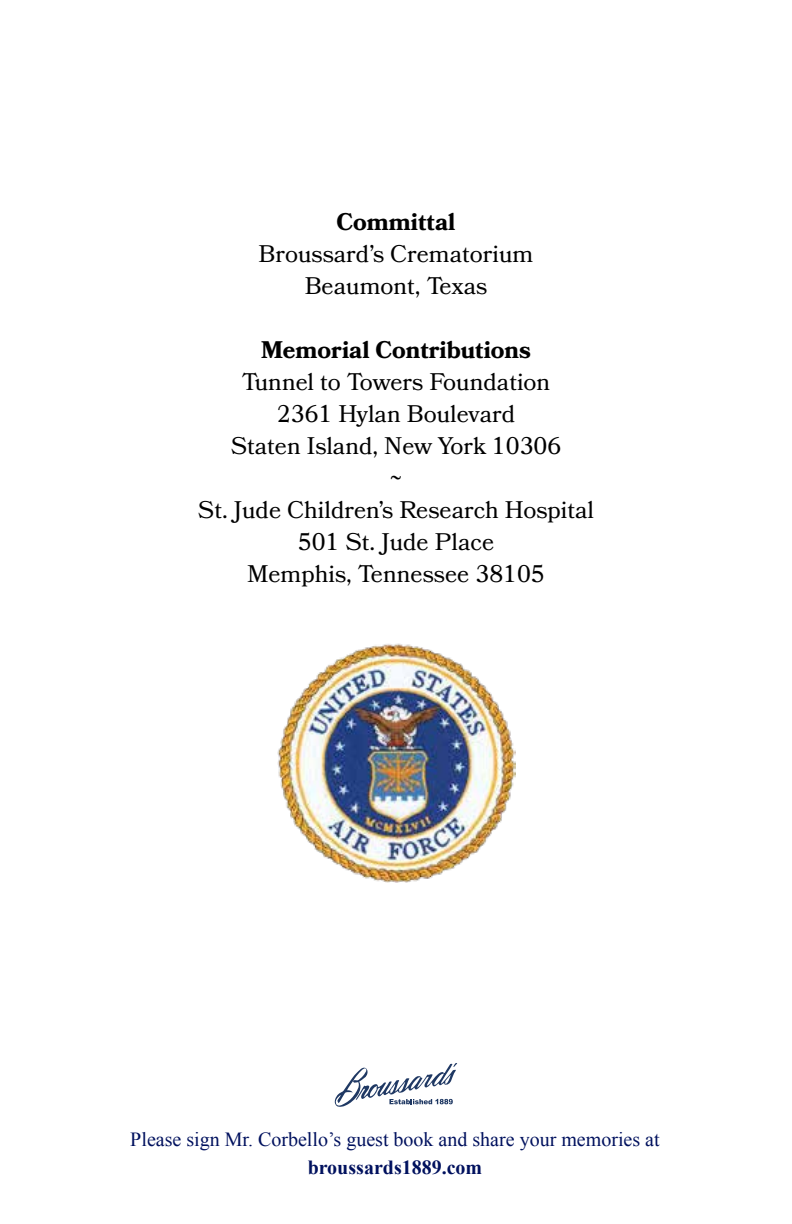
<style>
.page{position:relative;width:792px;height:1224px;background:#fff}
.page>*{position:absolute;margin:0;border:0;box-sizing:border-box;transform-origin:0 0}
.t1{font:24px/32px "Bookmania";color:#000;text-align:center}
.t2{font:700 24px "Bookmania";color:#000}
.t3{font:20px "Times New Roman";color:#00115e}
.t4{font:700 20px "Times New Roman";color:#00115e}
</style>
<div class="page">
<svg style="left:335px;top:1063px;width:122px;height:44px"></svg>
<img style="left:277px;top:643px;width:239px;height:239px">
<p class="t2" style="left:337px;top:208px;width:120px">Committal</p>
<p class="t1" style="left:259px;top:238px;width:276px">Broussard’s Crematorium<br>Beaumont, Texas</p>
<p class="t2" style="left:261px;top:336px;width:271px">Memorial Contributions</p>
<p class="t1" style="left:198px;top:366px;width:398px">Tunnel to Towers Foundation<br>2361 Hylan Boulevard<br>Staten Island, New York 10306<br>~<br>St. Jude Children’s Research Hospital<br>501 St. Jude Place<br>Memphis, Tennessee 38105</p>
<p class="t3" style="left:130px;top:1126px;width:531px">Please sign Mr. Corbello’s guest book and share your memories at</p>
<p class="t4" style="left:308px;top:1153px;width:176px">broussards1889.com</p>
</div>
